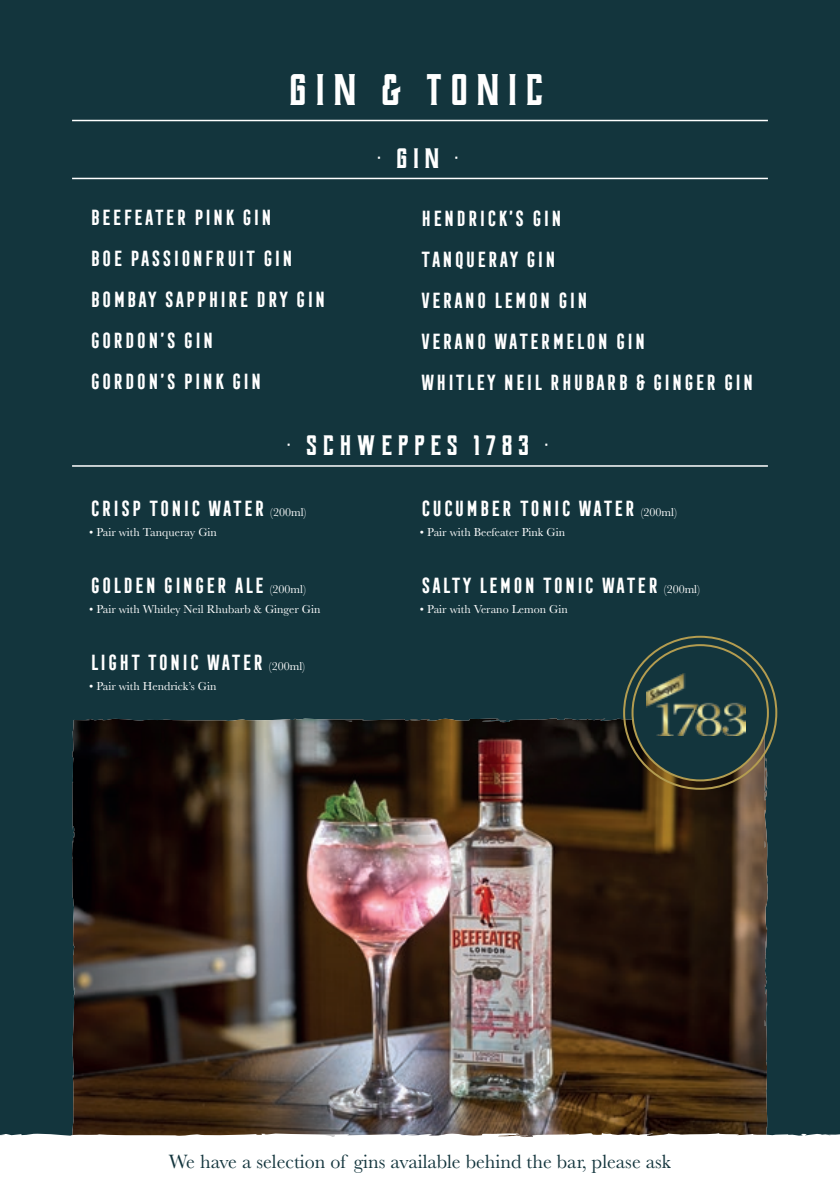
<style>
.page{position:relative;width:840px;height:1191px;background:#fff}
.page>*{position:absolute;margin:0;border:0;box-sizing:border-box;transform-origin:0 0}
.t1{font:44px "Berg";letter-spacing:.1em;color:#fff}
.t2{font:28px "Berg";letter-spacing:.1em;color:#fff}
.t3{font:700 20px "Frontage Condensed";color:#fff}
.t4{font:20px "Baskerville";color:#13353d}
.t5{font:12px "Baskerville";color:#fff}
.s1{font-family:"Baskerville";font-weight:400;font-size:12px}
</style>
<div class="page">
<div style="left:0;top:0;width:839px;height:1191px;background:#13353d"></div>
<hr style="left:72px;top:178px;width:695px;height:1px;background:#fff">
<hr style="left:72px;top:465px;width:695px;height:2px;background:#fff">
<hr style="left:72px;top:120px;width:695px;height:1px;background:#fff">
<img style="left:72px;top:718px;width:695px;height:414px">
<div style="left:0;top:1132px;width:839px;height:59px;background:#fff"></div>
<div style="left:632px;top:645px;width:135px;height:135px;background:#13353d;border-radius:50%"></div>
<img style="left:646px;top:673px;width:99px;height:62px">
<p class="t1" style="left:290px;top:60px;width:260px">GIN &amp; TONIC</p>
<p class="t3" style="left:89px;top:206px;width:184px">BEEFEATER PINK GIN</p>
<p class="t3" style="left:89px;top:247px;width:205px">BOE PASSIONFRUIT GIN</p>
<p class="t3" style="left:89px;top:288px;width:238px">BOMBAY SAPPHIRE DRY GIN</p>
<p class="t3" style="left:89px;top:329px;width:126px">GORDON’S GIN</p>
<p class="t3" style="left:89px;top:370px;width:174px">GORDON’S PINK GIN</p>
<p class="t2" style="left:378px;top:139px;width:85px">• GIN •</p>
<p class="t3" style="left:420px;top:207px;width:143px">HENDRICK’S GIN</p>
<p class="t3" style="left:420px;top:248px;width:137px">TANQUERAY GIN</p>
<p class="t3" style="left:420px;top:289px;width:169px">VERANO LEMON GIN</p>
<p class="t3" style="left:420px;top:330px;width:227px">VERANO WATERMELON GIN</p>
<p class="t3" style="left:420px;top:371px;width:335px">WHITLEY NEIL RHUBARB &amp; GINGER GIN</p>
<p class="t2" style="left:288px;top:427px;width:265px">• SCHWEPPES 1783 •</p>
<p class="t3" style="left:89px;top:497px;width:219px">CRISP TONIC WATER <span class="s1">(200ml)</span></p>
<p class="t5" style="left:89px;top:524px;width:129px">• Pair with Tanqueray Gin</p>
<p class="t3" style="left:89px;top:574px;width:218px">GOLDEN GINGER ALE <span class="s1">(200ml)</span></p>
<p class="t5" style="left:89px;top:601px;width:233px">• Pair with Whitley Neil Rhubarb &amp; Ginger Gin</p>
<p class="t3" style="left:89px;top:651px;width:217px">LIGHT TONIC WATER <span class="s1">(200ml)</span></p>
<p class="t5" style="left:89px;top:678px;width:129px">• Pair with Hendrick’s Gin</p>
<p class="t3" style="left:420px;top:497px;width:258px">CUCUMBER TONIC WATER <span class="s1">(200ml)</span></p>
<p class="t5" style="left:420px;top:524px;width:146px">• Pair with Beefeater Pink Gin</p>
<p class="t3" style="left:420px;top:574px;width:281px">SALTY LEMON TONIC WATER <span class="s1">(200ml)</span></p>
<p class="t5" style="left:420px;top:601px;width:149px">• Pair with Verano Lemon Gin</p>
<p class="t4" style="left:169px;top:1148px;width:503px">We have a selection of gins available behind the bar, please ask</p>
</div>
